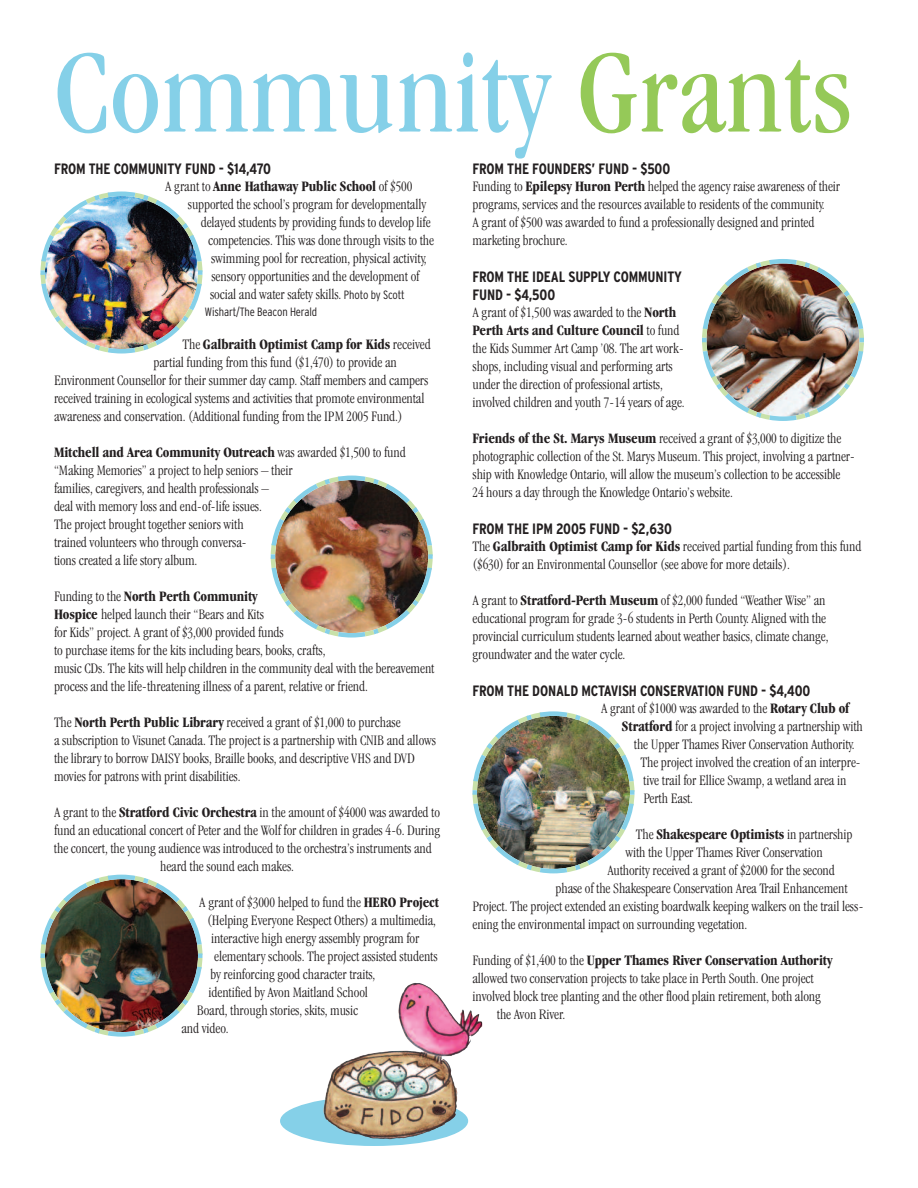
<style>
.page{position:relative;width:918px;height:1188px;background:#fff}
.page>*{position:absolute;margin:0;border:0;box-sizing:border-box;transform-origin:0 0}
.t1{font:condensed 123px "Garamond IT Cby BT";color:#85d0e8}
.t2{font:300 condensed 15px/18px "Garamond IT Cby BT";letter-spacing:-.01em;color:#231f20}
.t3{font:700 condensed 15px "Garamond IT Cby BT";letter-spacing:-.01em;color:#231f20}
.t4{font:700 condensed 15px/18px "Interstate";letter-spacing:-.01em;color:#231f20}
.t5{font:300 condensed 12px "Interstate";letter-spacing:-.01em;color:#231f20}
.s1{color:#95c958}
.s2{font-weight:300}
.s3{font-family:"Interstate";font-size:12px}
.s4{font-weight:700}
</style>
<div class="page">
<img style="left:270px;top:475px;width:163px;height:163px">
<img style="left:40px;top:191px;width:163px;height:163px">
<img style="left:702px;top:259px;width:162px;height:162px">
<img style="left:472px;top:711px;width:163px;height:163px">
<img style="left:40px;top:874px;width:163px;height:163px">
<svg style="left:280px;top:1096px;width:188px;height:50px;background:#85c1d3"></svg>
<img style="left:323px;top:983px;width:159px;height:149px">
<h1 class="t1" style="left:54px;top:45px;width:801px">Community <span class="s1">Grants</span></h1>
<p class="t4" style="left:54px;top:160px;width:218px">FROM THE COMMUNITY FUND - $14,470</p>
<p class="t3" style="left:165px;top:180px;width:249px"><span class="s2">A grant to</span> Anne Hathaway Public School <span class="s2">of $500</span></p>
<p class="t2" style="left:188px;top:196px;width:240px">supported the school’s program for developmentally</p>
<p class="t2" style="left:201px;top:214px;width:232px">delayed students by providing funds to develop life</p>
<p class="t2" style="left:208px;top:232px;width:228px">competencies. This was done through visits to the</p>
<p class="t2" style="left:211px;top:250px;width:217px">swimming pool for recreation, physical activity,</p>
<p class="t2" style="left:211px;top:268px;width:210px">sensory opportunities and the development of</p>
<p class="t2" style="left:210px;top:286px;width:196px">social and water safety skills. <span class="s3">Photo by Scott</span></p>
<p class="t5" style="left:205px;top:305px;width:114px">Wishart/The Beacon Herald</p>
<p class="t3" style="left:183px;top:338px;width:250px"><span class="s2">The</span> Galbraith Optimist Camp for Kids <span class="s2">received</span></p>
<p class="t2" style="left:154px;top:354px;width:245px">partial funding from this fund ($1,470) to provide an</p>
<p class="t2" style="left:54px;top:372px;width:376px">Environment Counsellor for their summer day camp. Staff members and campers</p>
<p class="t2" style="left:54px;top:390px;width:372px">received training in ecological systems and activities that promote environmental</p>
<p class="t2" style="left:54px;top:408px;width:350px">awareness and conservation. (Additional funding from the IPM 2005 Fund.)</p>
<p class="t2" style="left:54px;top:444px;width:353px"><span class="s4">Mitchell and Area Community Outreach</span> was awarded $1,500 to fund “Making Memories” a project to help seniors – their<br>families, caregivers, and health professionals –<br>deal with memory loss and end-of-life issues.<br>The project brought together seniors with<br>trained volunteers who through conversa-<br>tions created a life story album.</p>
<p class="t2" style="left:54px;top:588px;width:382px">Funding to the <span class="s4">North Perth Community<br>Hospice</span> helped launch their “Bears and Kits<br>for Kids” project. A grant of $3,000 provided funds<br>to purchase items for the kits including bears, books, crafts,<br>music CDs. The kits will help children in the community deal with the bereavement process and the life-threatening illness of a parent, relative or friend.</p>
<p class="t2" style="left:54px;top:714px;width:384px">The <span class="s4">North Perth Public Library</span> received a grant of $1,000 to purchase<br>a subscription to Visunet Canada. The project is a partnership with CNIB and allows the library to borrow DAISY books, Braille books, and descriptive VHS and DVD movies for patrons with print disabilities.</p>
<p class="t2" style="left:54px;top:805px;width:388px">A grant to the <span class="s4">Stratford Civic Orchestra</span> in the amount of $4000 was awarded to</p>
<p class="t2" style="left:54px;top:823px;width:388px">fund an educational concert of Peter and the Wolf for children in grades 4-6. During</p>
<p class="t2" style="left:54px;top:841px;width:379px">the concert, the young audience was introduced to the orchestra’s instruments and</p>
<p class="t2" style="left:160px;top:859px;width:135px">heard the sound each makes.</p>
<p class="t2" style="left:199px;top:895px;width:241px">A grant of $3000 helped to fund the <span class="s4">HERO Project</span></p>
<p class="t2" style="left:207px;top:913px;width:230px">(Helping Everyone Respect Others) a multimedia,</p>
<p class="t2" style="left:211px;top:931px;width:210px">interactive high energy assembly program for</p>
<p class="t2" style="left:214px;top:949px;width:225px">elementary schools. The project assisted students</p>
<p class="t2" style="left:210px;top:967px;width:167px">by reinforcing good character traits,</p>
<p class="t2" style="left:209px;top:985px;width:161px">identified by Avon Maitland School</p>
<p class="t2" style="left:197px;top:1003px;width:163px">Board, through stories, skits, music</p>
<p class="t2" style="left:181px;top:1021px;width:49px">and video.</p>
<p class="t4" style="left:473px;top:160px;width:199px">FROM THE FOUNDERS’ FUND - $500</p>
<p class="t2" style="left:473px;top:178px;width:369px">Funding to <span class="s4">Epilepsy Huron Perth</span> helped the agency raise awareness of their programs, services and the resources available to residents of the community.<br>A grant of $500 was awarded to fund a professionally designed and printed marketing brochure.</p>
<p class="t4" style="left:473px;top:268px;width:211px">FROM THE IDEAL SUPPLY COMMUNITY<br>FUND - $4,500</p>
<p class="t2" style="left:473px;top:304px;width:214px">A grant of $1,500 was awarded to the <span class="s4">North Perth Arts and Culture Council</span> to fund the Kids Summer Art Camp ’08. The art work&shy;shops, including visual and performing arts under the direction of professional artists, involved children and youth 7-14 years of age.</p>
<p class="t2" style="left:473px;top:430px;width:384px"><span class="s4">Friends of the St. Marys Museum</span> received a grant of $3,000 to digitize the photographic collection of the St. Marys Museum. This project, involving a partner&shy;ship with Knowledge Ontario, will allow the museum’s collection to be accessible 24 hours a day through the Knowledge Ontario’s website.</p>
<p class="t4" style="left:473px;top:520px;width:201px">FROM THE IPM 2005 FUND - $2,630</p>
<p class="t2" style="left:473px;top:538px;width:390px">The <span class="s4">Galbraith Optimist Camp for Kids</span> received partial funding from this fund ($630) for an Environmental Counsellor (see above for more details).</p>
<p class="t2" style="left:473px;top:592px;width:358px">A grant to <span class="s4">Stratford-Perth Museum</span> of $2,000 funded “Weather Wise” an educational program for grade 3-6 students in Perth County. Aligned with the provincial curriculum students learned about weather basics, climate change, groundwater and the water cycle.</p>
<p class="t4" style="left:473px;top:682px;width:339px">FROM THE DONALD MCTAVISH CONSERVATION FUND - $4,400</p>
<p class="t2" style="left:601px;top:700px;width:250px">A grant of $1000 was awarded to the <span class="s4">Rotary Club of</span></p>
<p class="t2" style="left:622px;top:718px;width:242px"><span class="s4">Stratford</span> for a project involving a partnership with</p>
<p class="t2" style="left:634px;top:736px;width:222px">the Upper Thames River Conservation Authority.</p>
<p class="t2" style="left:641px;top:754px;width:222px">The project involved the creation of an interpre-</p>
<p class="t2" style="left:643px;top:772px;width:205px">tive trail for Ellice Swamp, a wetland area in</p>
<p class="t2" style="left:644px;top:790px;width:51px">Perth East.</p>
<p class="t3" style="left:636px;top:828px;width:218px"><span class="s2">The</span> Shakespeare Optimists <span class="s2">in partnership</span></p>
<p class="t2" style="left:625px;top:844px;width:199px">with the Upper Thames River Conservation</p>
<p class="t2" style="left:607px;top:862px;width:229px">Authority received a grant of $2000 for the second</p>
<p class="t2" style="left:556px;top:880px;width:294px">phase of the Shakespeare Conservation Area Trail Enhancement</p>
<p class="t2" style="left:473px;top:898px;width:393px">Project. The project extended an existing boardwalk keeping walkers on the trail less-</p>
<p class="t2" style="left:473px;top:916px;width:276px">ening the environmental impact on surrounding vegetation.</p>
<p class="t3" style="left:473px;top:954px;width:362px"><span class="s2">Funding of $1,400 to the</span> Upper Thames River Conservation Authority</p>
<p class="t2" style="left:473px;top:970px;width:343px">allowed two conservation projects to take place in Perth South. One project</p>
<p class="t2" style="left:473px;top:988px;width:350px">involved block tree planting and the other flood plain retirement, both along</p>
<p class="t2" style="left:497px;top:1006px;width:70px">the Avon River.</p>
</div>
